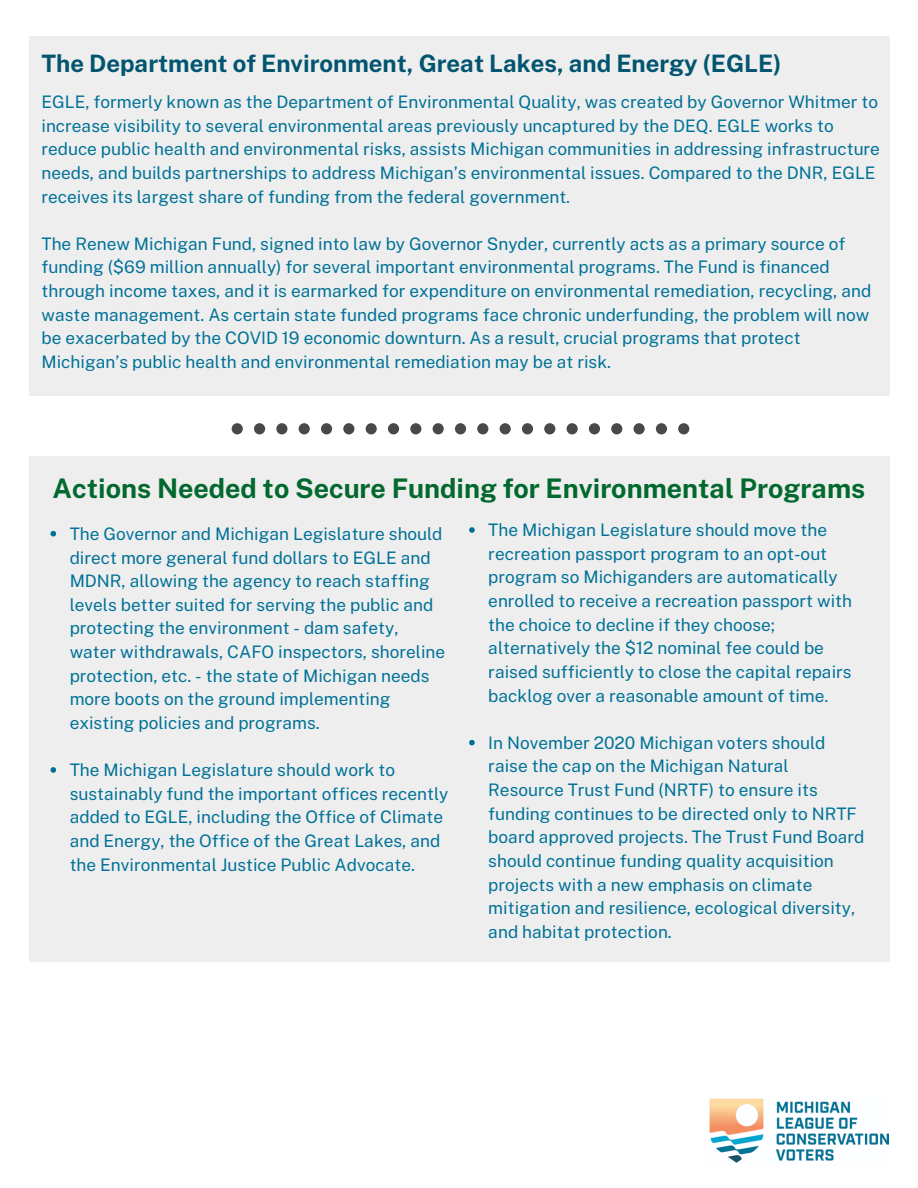
<style>
.page{position:relative;width:918px;height:1188px;background:#fff}
.page>*{position:absolute;margin:0;border:0;box-sizing:border-box;transform-origin:0 0}
.t1{font:700 27px "Public Sans";color:#02692e}
.t2{font:700 24px "Public Sans";color:#015570}
.t3{font:17.25px/23.7px "Public Sans";color:#007298}
</style>
<div class="page">
<div style="left:29px;top:456px;width:860px;height:506px;background:#efeeee"></div>
<svg style="left:50px;top:531px;width:6px;height:6px"></svg>
<svg style="left:50px;top:767px;width:6px;height:6px"></svg>
<div style="left:29px;top:36px;width:860px;height:360px;background:#efeeee"></div>
<svg style="left:469px;top:527px;width:6px;height:6px"></svg>
<svg style="left:469px;top:740px;width:6px;height:5px"></svg>
<svg style="left:232px;top:423px;width:457px;height:11px"></svg>
<img style="left:709px;top:1098px;width:180px;height:65px">
<h2 class="t2" style="left:41px;top:49px;width:741px">The Department of Environment, Great Lakes, and Energy (EGLE)</h2>
<p class="t3" style="left:41px;top:90px;width:840px">EGLE, formerly known as the Department of Environmental Quality, was created by Governor Whitmer to increase visibility to several environmental areas previously uncaptured by the DEQ. EGLE works to reduce public health and environmental risks, assists Michigan communities in addressing infrastructure needs, and builds partnerships to address Michigan’s environmental issues. Compared to the DNR, EGLE receives its largest share of funding from the federal government.</p>
<p class="t3" style="left:41px;top:232px;width:831px">The Renew Michigan Fund, signed into law by Governor Snyder, currently acts as a primary source of funding ($69 million annually) for several important environmental programs. The Fund is financed through income taxes, and it is earmarked for expenditure on environmental remediation, recycling, and waste management. As certain state funded programs face chronic underfunding, the problem will now be exacerbated by the COVID 19 economic downturn. As a result, crucial programs that protect Michigan’s public health and environmental remediation may be at risk.</p>
<h1 class="t1" style="left:53px;top:473px;width:814px">Actions Needed to Secure Funding for Environmental Programs</h1>
<p class="t3" style="left:70px;top:522px;width:377px">The Governor and Michigan Legislature should direct more general fund dollars to EGLE and MDNR, allowing the agency to reach staffing levels better suited for serving the public and protecting the environment - dam safety, water withdrawals, CAFO inspectors, shoreline protection, etc. - the state of Michigan needs more boots on the ground implementing existing policies and programs.</p>
<p class="t3" style="left:70px;top:758px;width:380px">The Michigan Legislature should work to sustainably fund the important offices recently added to EGLE, including the Office of Climate and Energy, the Office of the Great Lakes, and the Environmental Justice Public Advocate.</p>
<p class="t3" style="left:488px;top:518px;width:365px">The Michigan Legislature should move the recreation passport program to an opt-out program so Michiganders are automatically enrolled to receive a recreation passport with the choice to decline if they choose; alternatively the $12 nominal fee could be raised sufficiently to close the capital repairs backlog over a reasonable amount of time.</p>
<p class="t3" style="left:488px;top:731px;width:378px">In November 2020 Michigan voters should raise the cap on the Michigan Natural Resource Trust Fund (NRTF) to ensure its funding continues to be directed only to NRTF board approved projects. The Trust Fund Board should continue funding quality acquisition projects with a new emphasis on climate mitigation and resilience, ecological diversity, and habitat protection.</p>
</div>
